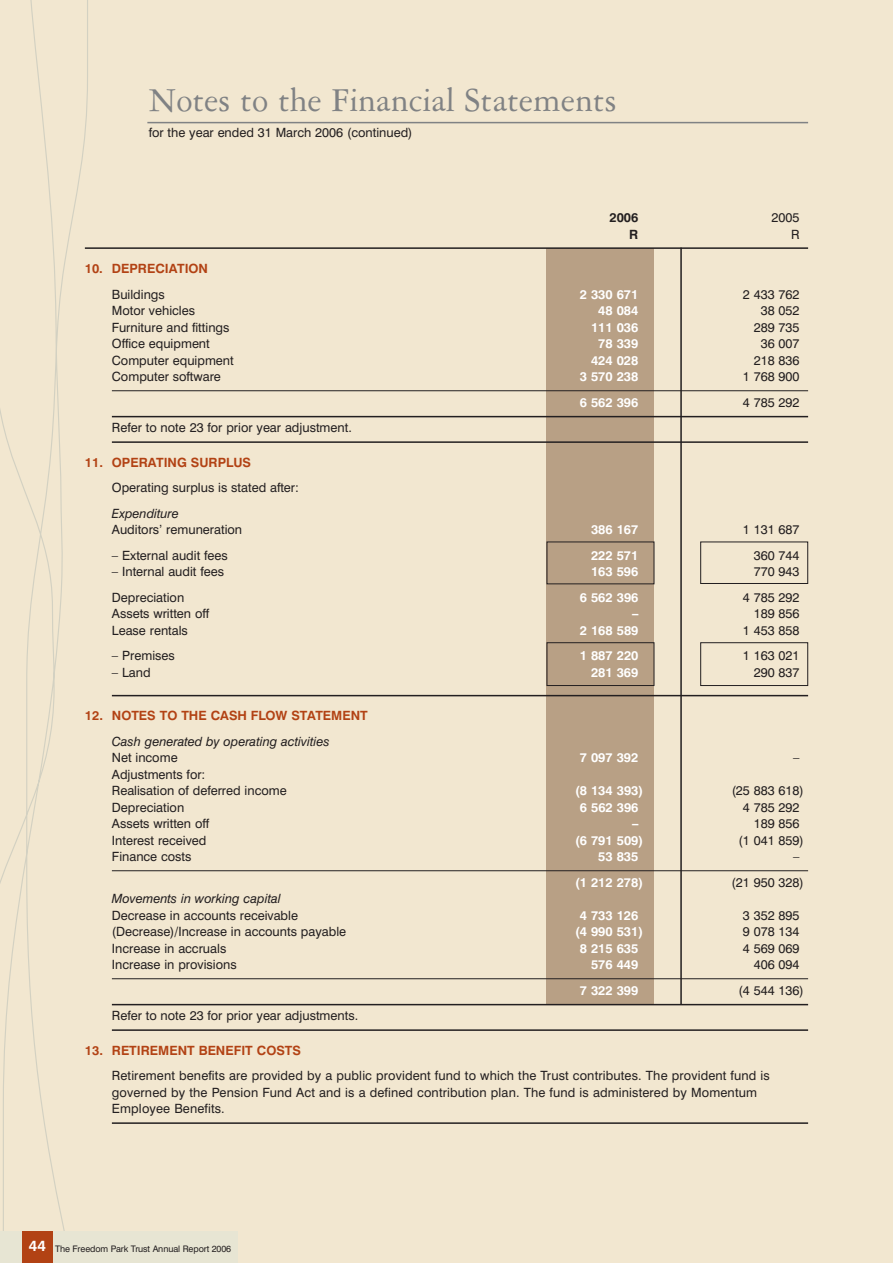
<style>
.page{position:relative;width:893px;height:1263px;background:#fff}
.page>*{position:absolute;margin:0;border:0;box-sizing:border-box;transform-origin:0 0}
.t1{font:36px "American Garamond BT";color:#808284}
.t2{font:12.75px/16.5px "Swiss 721 BT";color:#231f20}
.t3{font:700 12.75px "Swiss 721 BT";color:#fff}
.t4{font:700 12.75px "Swiss 721 BT";color:#b24214}
.t5{font:italic 12.75px "Swiss 721 BT";color:#231f20}
.t6{font:700 12.75px "Swiss 721 BT";color:#231f20}
.t7{font:9px "Swiss 721 BT";letter-spacing:-.01em;color:#231f20}
.s1{font-weight:700;font-size:15px;color:#fff}
</style>
<div class="page">
<div style="left:0;top:0;width:892px;height:1263px;background:#f2e7d0"></div>
<svg style="left:0;top:0;width:308px;height:1263px"></svg>
<hr style="left:147px;top:122px;width:661px;height:1px;background:#808284">
<div style="left:546px;top:248px;width:108px;height:757px;background:#b8a085"></div>
<hr style="left:85px;top:247px;width:723px;height:2px;background:#231f20">
<hr style="left:112px;top:390px;width:696px;height:1px;background:#231f20">
<hr style="left:112px;top:416px;width:696px;height:1px;background:#231f20">
<hr style="left:112px;top:441px;width:696px;height:2px;background:#231f20">
<hr style="left:112px;top:695px;width:696px;height:1px;background:#231f20">
<hr style="left:112px;top:870px;width:696px;height:1px;background:#231f20">
<hr style="left:112px;top:978px;width:696px;height:1px;background:#231f20">
<hr style="left:112px;top:1004px;width:696px;height:1px;background:#231f20">
<hr style="left:112px;top:1029px;width:696px;height:2px;background:#231f20">
<hr style="left:112px;top:1122px;width:696px;height:2px;background:#231f20">
<hr style="left:680px;top:248px;width:1px;height:757px;background:#231f20">
<div style="left:0;top:1232px;width:237px;height:31px;background:#e7e5d3"></div>
<div style="left:22px;top:1232px;width:30px;height:31px;background:#b24214"></div>
<svg style="left:546px;top:541px;width:262px;height:145px"></svg>
<h1 class="t1" style="left:149px;top:86px;width:469px">Notes to the Financial Statements</h1>
<p class="t2" style="left:149px;top:125px;width:265px">for the year ended 31 March 2006 (continued)</p>
<p class="t6" style="left:609px;top:212px;width:30px">2006</p>
<p class="t2" style="left:771px;top:210px;width:29px">2005</p>
<p class="t6" style="left:629px;top:228px;width:11px">R</p>
<p class="t2" style="left:791px;top:227px;width:10px">R</p>
<p class="t4" style="left:85px;top:263px;width:125px">10. DEPRECIATION</p>
<p class="t2" style="left:112px;top:287px;width:54px">Buildings</p>
<p class="t3" style="left:580px;top:288px;width:60px">2 330 671</p>
<p class="t2" style="left:743px;top:287px;width:58px">2 433 762</p>
<p class="t2" style="left:112px;top:303px;width:85px">Motor vehicles</p>
<p class="t3" style="left:598px;top:305px;width:42px">48 084</p>
<p class="t2" style="left:760px;top:303px;width:40px">38 052</p>
<p class="t2" style="left:112px;top:320px;width:119px">Furniture and fittings</p>
<p class="t3" style="left:591px;top:321px;width:49px">111 036</p>
<p class="t2" style="left:753px;top:320px;width:47px">289 735</p>
<p class="t2" style="left:112px;top:336px;width:99px">Office equipment</p>
<p class="t3" style="left:598px;top:338px;width:42px">78 339</p>
<p class="t2" style="left:760px;top:336px;width:40px">36 007</p>
<p class="t2" style="left:112px;top:353px;width:123px">Computer equipment</p>
<p class="t3" style="left:591px;top:354px;width:49px">424 028</p>
<p class="t2" style="left:753px;top:353px;width:47px">218 836</p>
<p class="t2" style="left:112px;top:369px;width:110px">Computer software</p>
<p class="t3" style="left:580px;top:371px;width:60px">3 570 238</p>
<p class="t2" style="left:743px;top:369px;width:58px">1 768 900</p>
<p class="t3" style="left:580px;top:396px;width:60px">6 562 396</p>
<p class="t2" style="left:743px;top:395px;width:58px">4 785 292</p>
<p class="t2" style="left:112px;top:420px;width:241px">Refer to note 23 for prior year adjustment.</p>
<p class="t4" style="left:85px;top:456px;width:168px">11. OPERATING SURPLUS</p>
<p class="t2" style="left:112px;top:480px;width:188px">Operating surplus is stated after:</p>
<p class="t5" style="left:112px;top:507px;width:68px">Expenditure</p>
<p class="t2" style="left:112px;top:522px;width:132px">Auditors’ remuneration</p>
<p class="t3" style="left:591px;top:524px;width:49px">386 167</p>
<p class="t2" style="left:743px;top:522px;width:58px">1 131 687</p>
<p class="t2" style="left:112px;top:548px;width:117px">– External audit fees</p>
<p class="t3" style="left:591px;top:549px;width:49px">222 571</p>
<p class="t2" style="left:753px;top:548px;width:47px">360 744</p>
<p class="t2" style="left:112px;top:564px;width:114px">– Internal audit fees</p>
<p class="t3" style="left:591px;top:566px;width:49px">163 596</p>
<p class="t2" style="left:753px;top:564px;width:47px">770 943</p>
<p class="t2" style="left:112px;top:590px;width:74px">Depreciation</p>
<p class="t3" style="left:580px;top:591px;width:60px">6 562 396</p>
<p class="t2" style="left:743px;top:590px;width:58px">4 785 292</p>
<p class="t2" style="left:112px;top:606px;width:99px">Assets written off</p>
<p class="t3" style="left:632px;top:608px;width:8px">–</p>
<p class="t2" style="left:753px;top:606px;width:47px">189 856</p>
<p class="t2" style="left:112px;top:623px;width:78px">Lease rentals</p>
<p class="t3" style="left:580px;top:624px;width:60px">2 168 589</p>
<p class="t2" style="left:743px;top:623px;width:58px">1 453 858</p>
<p class="t2" style="left:112px;top:648px;width:64px">– Premises</p>
<p class="t3" style="left:580px;top:650px;width:60px">1 887 220</p>
<p class="t2" style="left:743px;top:648px;width:58px">1 163 021</p>
<p class="t2" style="left:112px;top:665px;width:40px">– Land</p>
<p class="t3" style="left:591px;top:666px;width:49px">281 369</p>
<p class="t2" style="left:753px;top:665px;width:47px">290 837</p>
<p class="t4" style="left:85px;top:710px;width:284px">12. NOTES TO THE CASH FLOW STATEMENT</p>
<p class="t5" style="left:112px;top:735px;width:219px">Cash generated by operating activities</p>
<p class="t2" style="left:112px;top:750px;width:67px">Net income</p>
<p class="t3" style="left:580px;top:752px;width:60px">7 097 392</p>
<p class="t2" style="left:793px;top:750px;width:8px">–</p>
<p class="t2" style="left:112px;top:767px;width:176px">Adjustments for:<br>Realisation of deferred income</p>
<p class="t3" style="left:575px;top:785px;width:69px">(8 134 393)</p>
<p class="t2" style="left:731px;top:783px;width:74px">(25 883 618)</p>
<p class="t2" style="left:112px;top:800px;width:74px">Depreciation</p>
<p class="t3" style="left:580px;top:801px;width:60px">6 562 396</p>
<p class="t2" style="left:743px;top:800px;width:58px">4 785 292</p>
<p class="t2" style="left:112px;top:816px;width:99px">Assets written off</p>
<p class="t3" style="left:632px;top:818px;width:8px">–</p>
<p class="t2" style="left:753px;top:816px;width:47px">189 856</p>
<p class="t2" style="left:112px;top:833px;width:96px">Interest received</p>
<p class="t3" style="left:575px;top:834px;width:69px">(6 791 509)</p>
<p class="t2" style="left:738px;top:833px;width:67px">(1 041 859)</p>
<p class="t2" style="left:112px;top:849px;width:81px">Finance costs</p>
<p class="t3" style="left:598px;top:851px;width:42px">53 835</p>
<p class="t2" style="left:793px;top:849px;width:8px">–</p>
<p class="t3" style="left:575px;top:876px;width:69px">(1 212 278)</p>
<p class="t2" style="left:731px;top:875px;width:74px">(21 950 328)</p>
<p class="t5" style="left:112px;top:893px;width:170px">Movements in working capital</p>
<p class="t2" style="left:112px;top:908px;width:188px">Decrease in accounts receivable</p>
<p class="t3" style="left:580px;top:909px;width:60px">4 733 126</p>
<p class="t2" style="left:743px;top:908px;width:58px">3 352 895</p>
<p class="t2" style="left:112px;top:924px;width:236px">(Decrease)/Increase in accounts payable</p>
<p class="t3" style="left:575px;top:926px;width:69px">(4 990 531)</p>
<p class="t2" style="left:743px;top:924px;width:58px">9 078 134</p>
<p class="t2" style="left:112px;top:941px;width:116px">Increase in accruals</p>
<p class="t3" style="left:580px;top:942px;width:60px">8 215 635</p>
<p class="t2" style="left:743px;top:941px;width:58px">4 569 069</p>
<p class="t2" style="left:112px;top:957px;width:126px">Increase in provisions</p>
<p class="t3" style="left:591px;top:959px;width:49px">576 449</p>
<p class="t2" style="left:753px;top:957px;width:47px">406 094</p>
<p class="t3" style="left:580px;top:984px;width:60px">7 322 399</p>
<p class="t2" style="left:738px;top:983px;width:67px">(4 544 136)</p>
<p class="t2" style="left:112px;top:1008px;width:248px">Refer to note 23 for prior year adjustments.</p>
<p class="t4" style="left:85px;top:1044px;width:218px">13. RETIREMENT BENEFIT COSTS</p>
<p class="t2" style="left:112px;top:1068px;width:659px">Retirement benefits are provided by a public provident fund to which the Trust contributes. The provident fund is governed by the Pension Fund Act and is a defined contribution plan. The fund is administered by Momentum<br>Employee Benefits.</p>
<p class="t7" style="left:29px;top:1245px;width:204px"><span class="s1">44</span> The Freedom Park Trust Annual Report 2006</p>
</div>
